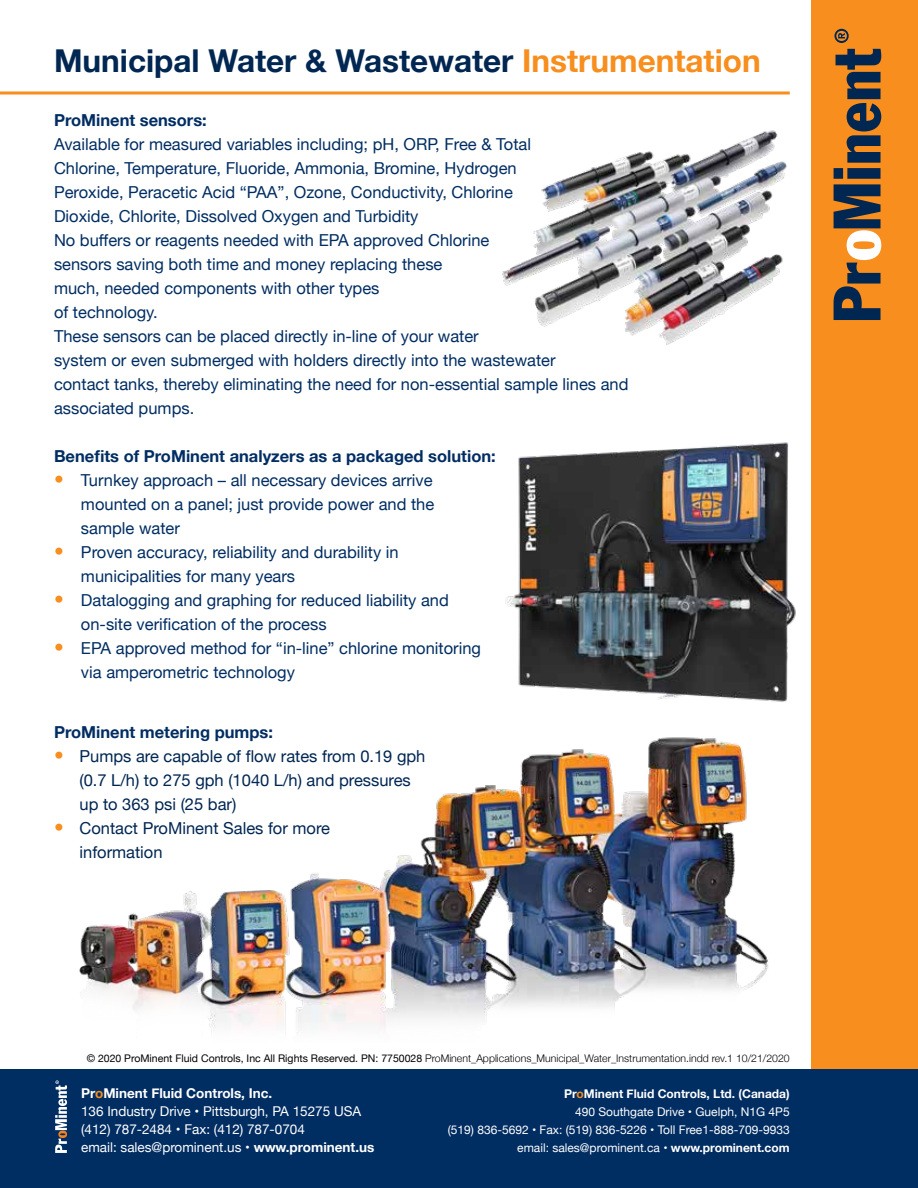
<style>
.page{position:relative;width:918px;height:1188px;background:#fff}
.page>*{position:absolute;margin:0;border:0;box-sizing:border-box;transform-origin:0 0}
.t1{font:700 31.5px "Helvetica Neue";color:#002652}
.t2{font:16.5px/24px "Helvetica Neue";color:#002d62}
.t3{font:16.5px/24px "Helvetica Neue";color:#002652}
.t4{font:700 16.5px "Helvetica Neue";color:#002d62}
.t5{font:13.5px/18px "Helvetica Neue";color:#fff}
.t6{font:12px/18px "Helvetica Neue";color:#fff;text-align:right}
.t7{font:300 10.5px "Helvetica Neue";color:#000}
.s1{color:#f78e1e}
.s2{font-weight:300;font-size:19.5px;color:#f78e1e}
.s3{font-weight:400}
.s4{font-weight:700}
.s5{font-weight:700;color:#f78e1e}
</style>
<div class="page">
<div style="left:0;top:1069px;width:918px;height:119px;background:#002d62"></div>
<svg style="left:55px;top:1080px;width:12px;height:73px"></svg>
<hr style="left:0;top:92px;width:790px;height:2px;background:#f78e1e">
<img style="left:502px;top:123px;width:310px;height:250px">
<img style="left:505px;top:424px;width:307px;height:284px">
<img style="left:79px;top:694px;width:727px;height:339px">
<div style="left:812px;top:0;width:106px;height:1069px;background:#f78e1e"></div>
<svg style="left:834px;top:49px;width:47px;height:271px"></svg>
<svg style="left:834px;top:29px;width:15px;height:14px"></svg>
<h1 class="t1" style="left:54px;top:36px;width:708px">Municipal Water &amp; Wastewater <span class="s1">Instrumentation</span></h1>
<p class="t4" style="left:54px;top:107px;width:154px">ProMinent sensors:</p>
<p class="t2" style="left:54px;top:133px;width:576px">Available for measured variables including; pH, ORP, Free &amp; Total<br>Chlorine, Temperature, Fluoride, Ammonia, Bromine, Hydrogen<br>Peroxide, Peracetic Acid “PAA”, Ozone, Conductivity, Chlorine<br>Dioxide, Chlorite, Dissolved Oxygen and Turbidity<br>No buffers or reagents needed with EPA approved Chlorine<br>sensors saving both time and money replacing these<br>much, needed components with other types<br>of technology.<br>These sensors can be placed directly in-line of your water<br>system or even submerged with holders directly into the wastewater<br>contact tanks, thereby eliminating the need for non-essential sample lines and associated pumps.</p>
<p class="t4" style="left:54px;top:443px;width:443px">Benefits of ProMinent analyzers as a packaged solution:</p>
<p class="t2" style="left:81px;top:469px;width:355px;text-align:justify;text-indent:-27px"><span class="s2">•</span> Turnkey approach – all necessary devices arrive mounted on a panel; just provide power and the sample water</p>
<p class="t2" style="left:81px;top:541px;width:319px;text-indent:-27px"><span class="s2">•</span> Proven accuracy, reliability and durability in municipalities for many years</p>
<p class="t2" style="left:81px;top:589px;width:369px;text-indent:-27px"><span class="s2">•</span> Datalogging and graphing for reduced liability and on-site verification of the process</p>
<p class="t2" style="left:81px;top:637px;width:402px;text-indent:-27px"><span class="s2">•</span> EPA approved method for “in-line” chlorine monitoring via amperometric technology</p>
<p class="t4" style="left:54px;top:719px;width:221px">ProMinent metering pumps:</p>
<p class="t3" style="left:80px;top:745px;width:347px;text-indent:-26px"><span class="s2">•</span> Pumps are capable of flow rates from 0.19 gph (0.7 L/h) to 275 gph (1040 L/h) and pressures up to 363 psi (25 bar)</p>
<p class="t3" style="left:80px;top:817px;width:252px;text-indent:-26px"><span class="s2">•</span> Contact ProMinent Sales for more information</p>
<p class="t7" style="left:87px;top:1050px;width:705px"><span class="s3">© 2020 ProMinent Fluid Controls, Inc All Rights Reserved. PN: 7750028</span> ProMinent_Applications_Municipal_Water_Instrumentation.indd rev.1 10/21/2020</p>
<p class="t5" style="left:81px;top:1085px;width:295px"><span class="s4">Pr</span><span class="s5">o</span><span class="s4">Minent Fluid Controls, Inc.<br></span>136 Industry Drive • Pittsburgh, PA 15275 USA (412) 787-2484 • Fax: (412) 787-0704<br>email: sales@prominent.us • <span class="s4">www.prominent.us</span></p>
<p class="t6" style="left:448px;top:1085px;width:343px"><span class="s4">Pr</span><span class="s5">o</span><span class="s4">Minent Fluid Controls, Ltd. (Canada)<br></span>490 Southgate Drive • Guelph, N1G 4P5<br>(519) 836-5692 • Fax: (519) 836-5226 • Toll Free1-888-709-9933 email: sales@prominent.ca • <span class="s4">www.prominent.com</span></p>
</div>
